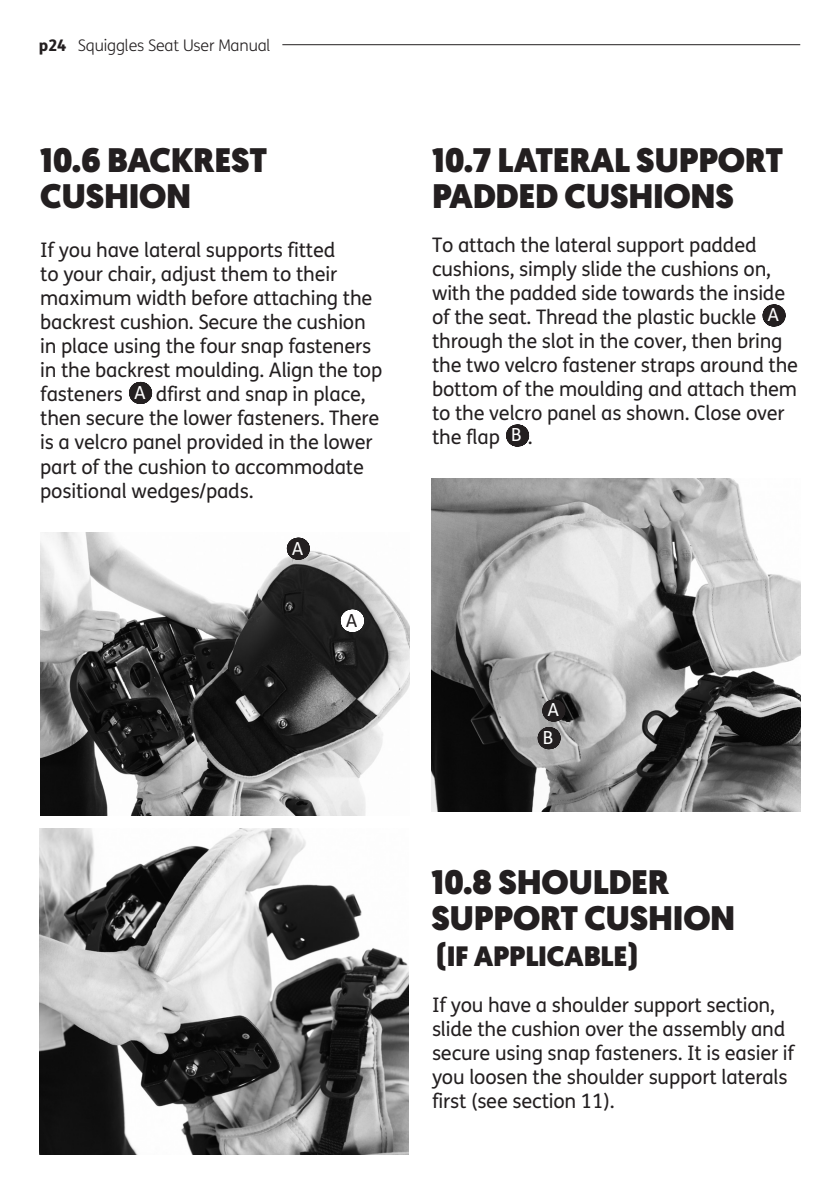
<style>
.page{position:relative;width:840px;height:1191px;background:#fff}
.page>*{position:absolute;margin:0;border:0;box-sizing:border-box;transform-origin:0 0}
.t1{font:900 34px/36px "Geomanist";letter-spacing:-.01em;color:#231f20}
.t2{font:900 28px "Geomanist";letter-spacing:-.01em;color:#231f20}
.t3{font:20px/24px "FS Me";letter-spacing:-.01em;color:#231f20}
.DOT_BLACK{font:18px "FS Me";color:#fff}
.DOT_WHITE{font:18px "FS Me";color:#231f20}
.t4{font:300 16px "FS Me";letter-spacing:-.01em;color:#231f20}
.s1{font-weight:800}
</style>
<div class="page">
<hr style="left:282px;top:44px;width:517px;height:1px;background:#231f20">
<svg style="left:140px;top:382px;width:1px;height:22px"></svg>
<img style="left:39px;top:828px;width:369px;height:326px">
<img style="left:40px;top:532px;width:369px;height:283px">
<svg style="left:297px;top:538px;width:2px;height:22px"></svg>
<svg style="left:351px;top:610px;width:2px;height:22px"></svg>
<svg style="left:773px;top:304px;width:1px;height:22px"></svg>
<svg style="left:516px;top:424px;width:2px;height:22px"></svg>
<img style="left:431px;top:478px;width:368px;height:333px">
<svg style="left:553px;top:699px;width:1px;height:22px"></svg>
<svg style="left:548px;top:727px;width:1px;height:22px"></svg>
<p class="t4" style="left:39px;top:34px;width:233px"><span class="s1">p24</span> Squiggles Seat User Manual</p>
<p class="t1" style="left:40px;top:143px;width:228px">10.6 BACKREST<br>CUSHION</p>
<p class="t3" style="left:40px;top:238px;width:343px">If you have lateral supports fitted<br>to your chair, adjust them to their maximum width before attaching the backrest cushion. Secure the cushion in place using the four snap fasteners in the backrest moulding. Align the top fasteners</p>
<p class="DOT_BLACK" style="left:134px;top:380px;width:13px">A</p>
<p class="t3" style="left:40px;top:382px;width:340px;text-indent:115px">dfirst and snap in place, then secure the lower fasteners. There is a velcro panel provided in the lower part of the cushion to accommodate positional wedges/pads.</p>
<p class="DOT_BLACK" style="left:292px;top:536px;width:13px">A</p>
<p class="DOT_WHITE" style="left:346px;top:608px;width:13px">A</p>
<p class="t1" style="left:432px;top:143px;width:352px">10.7 LATERAL SUPPORT<br>PADDED CUSHIONS</p>
<p class="t3" style="left:432px;top:232px;width:354px">To attach the lateral support padded cushions, simply slide the cushions on, with the padded side towards the inside of the seat. Thread the plastic buckle</p>
<p class="DOT_BLACK" style="left:767px;top:303px;width:13px">A</p>
<p class="t3" style="left:432px;top:328px;width:367px">through the slot in the cover, then bring the two velcro fastener straps around the bottom of the moulding and attach them to the velcro panel as shown. Close over the flap</p>
<p class="DOT_BLACK" style="left:511px;top:423px;width:12px">B</p>
<p class="t3" style="left:527px;top:424px;width:6px">.</p>
<p class="DOT_BLACK" style="left:547px;top:698px;width:13px">A</p>
<p class="DOT_BLACK" style="left:542px;top:725px;width:12px">B</p>
<p class="t1" style="left:431px;top:864px;width:305px">10.8 SHOULDER<br>SUPPORT CUSHION</p>
<p class="t2" style="left:436px;top:937px;width:202px">(IF APPLICABLE)</p>
<p class="t3" style="left:432px;top:992px;width:363px">If you have a shoulder support section, slide the cushion over the assembly and secure using snap fasteners. It is easier if you loosen the shoulder support laterals first (see section 11).</p>
</div>
